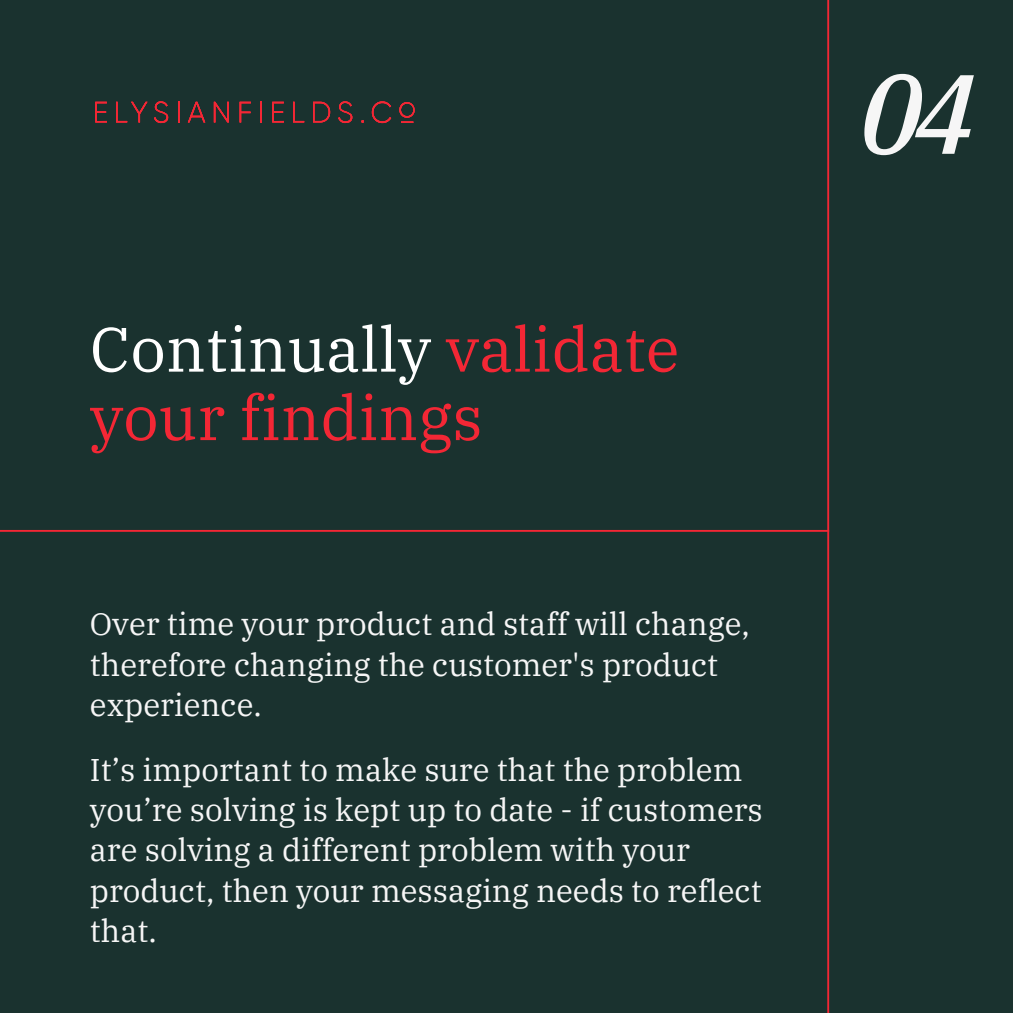
<style>
.page{position:relative;width:1013px;height:1013px;background:#fff}
.page>*{position:absolute;margin:0;border:0;box-sizing:border-box;transform-origin:0 0}
.t1{font:italic 500 112.5px "IBM Plex Serif";color:#f6f6f6}
.t2{font:62.5px/68.5px "IBM Plex Serif";color:#f32735}
.t3{font:31.25px/40.2px "IBM Plex Serif";color:#f6f6f6}
.s1{color:#fff}
</style>
<div class="page">
<div style="left:0;top:0;width:1012px;height:1012px;background:#1a322f"></div>
<hr style="left:827px;top:0;width:2px;height:1012px;background:#f32735">
<hr style="left:0;top:530px;width:829px;height:2px;background:#f32735">
<svg style="left:95px;top:102px;width:12px;height:20px"></svg>
<svg style="left:116px;top:102px;width:31px;height:20px"></svg>
<svg style="left:154px;top:101px;width:14px;height:22px"></svg>
<svg style="left:178px;top:102px;width:1px;height:20px"></svg>
<svg style="left:188px;top:102px;width:17px;height:20px"></svg>
<svg style="left:214px;top:102px;width:15px;height:20px"></svg>
<svg style="left:240px;top:102px;width:11px;height:20px"></svg>
<svg style="left:260px;top:102px;width:1px;height:20px"></svg>
<svg style="left:272px;top:102px;width:12px;height:20px"></svg>
<svg style="left:293px;top:102px;width:11px;height:20px"></svg>
<svg style="left:313px;top:102px;width:17px;height:20px"></svg>
<svg style="left:338px;top:101px;width:14px;height:22px"></svg>
<svg style="left:372px;top:101px;width:19px;height:22px"></svg>
<svg style="left:399px;top:102px;width:16px;height:21px"></svg>
<p class="t2" style="left:90px;top:314px;width:591px"><span class="s1">Continually</span> validate your findings</p>
<p class="t3" style="left:90px;top:603px;width:661px">Over time your product and staff will change, therefore changing the customer's product experience.</p>
<p class="t3" style="left:90px;top:748px;width:674px">It’s important to make sure that the problem you’re solving is kept up to date - if customers are solving a different problem with your product, then your messaging needs to reflect that.</p>
<p class="t1" style="left:859px;top:38px;width:118px">04</p>
</div>
